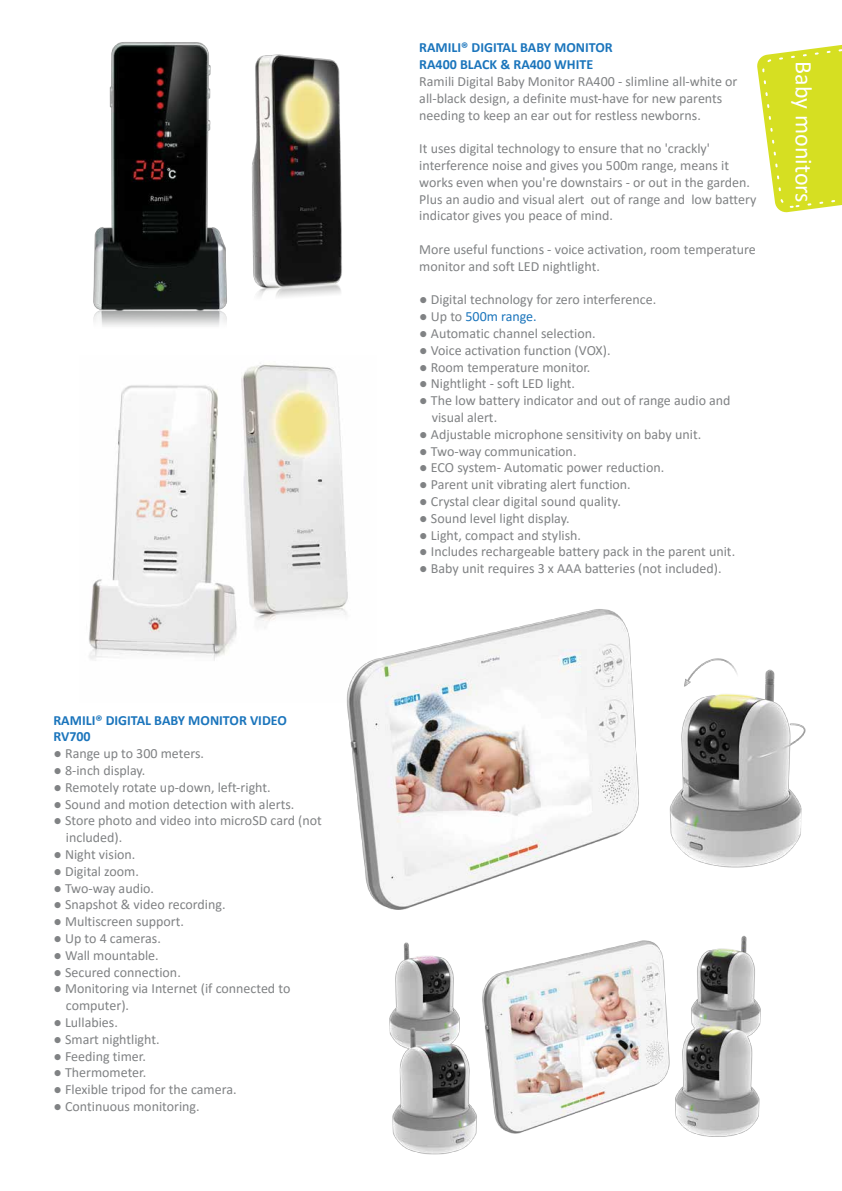
<style>
.page{position:relative;width:842px;height:1191px;background:#fff}
.page>*{position:absolute;margin:0;border:0;box-sizing:border-box;transform-origin:0 0}
.t1{font:24px "Calibri";color:#fff}
.t2{font:14px/16.8px "Calibri";color:#808284}
.t3{font:700 14px/16.8px "Calibri";color:#1b75bc}
.t4{font:14px "Calibri";color:#1b75bc}
.s1{color:#808284}
</style>
<div class="page">
<svg style="left:757px;top:44px;width:85px;height:169px"></svg>
<img style="left:93px;top:42px;width:249px;height:284px">
<img style="left:89px;top:363px;width:257px;height:298px">
<img style="left:389px;top:968px;width:372px;height:187px">
<img style="left:340px;top:557px;width:466px;height:411px">
<p class="t3" style="left:53px;top:711px;width:235px">RAMILI® DIGITAL BABY MONITOR VIDEO<br>RV700</p>
<p class="t2" style="left:53px;top:744px;width:152px">● Range up to 300 meters.</p>
<p class="t2" style="left:53px;top:761px;width:94px">● 8-inch display.</p>
<p class="t2" style="left:53px;top:778px;width:219px">● Remotely rotate up-down, left-right.</p>
<p class="t2" style="left:53px;top:795px;width:242px">● Sound and motion detection with alerts.</p>
<p class="t2" style="left:66px;top:812px;width:258px;text-indent:-12px">● Store photo and video into microSD card (not included).</p>
<p class="t2" style="left:53px;top:845px;width:84px">● Night vision.</p>
<p class="t2" style="left:53px;top:862px;width:87px">● Digital zoom.</p>
<p class="t2" style="left:53px;top:879px;width:102px">● Two-way audio.</p>
<p class="t2" style="left:53px;top:896px;width:174px">● Snapshot &amp; video recording.</p>
<p class="t2" style="left:53px;top:912px;width:132px">● Multiscreen support.</p>
<p class="t2" style="left:53px;top:929px;width:109px">● Up to 4 cameras.</p>
<p class="t2" style="left:53px;top:946px;width:107px">● Wall mountable.</p>
<p class="t2" style="left:53px;top:963px;width:129px">● Secured connection.</p>
<p class="t2" style="left:66px;top:980px;width:226px;text-indent:-12px">● Monitoring via Internet (if connected to computer).</p>
<p class="t2" style="left:53px;top:1013px;width:66px">● Lullabies.</p>
<p class="t2" style="left:53px;top:1030px;width:108px">● Smart nightlight.</p>
<p class="t2" style="left:53px;top:1047px;width:94px">● Feeding timer.</p>
<p class="t2" style="left:53px;top:1064px;width:94px">● Thermometer.</p>
<p class="t2" style="left:53px;top:1080px;width:185px">● Flexible tripod for the camera.</p>
<p class="t2" style="left:53px;top:1097px;width:148px">● Continuous monitoring.</p>
<p class="t3" style="left:419px;top:39px;width:195px">RAMILI® DIGITAL BABY MONITOR<br>RA400 BLACK &amp; RA400 WHITE</p>
<p class="t2" style="left:419px;top:72px;width:320px">Ramili Digital Baby Monitor RA400 - slimline all-white or all-black design, a definite must-have for new parents needing to keep an ear out for restless newborns.</p>
<p class="t2" style="left:419px;top:140px;width:339px">It uses digital technology to ensure that no 'crackly' interference noise and gives you 500m range, means it works even when you're downstairs - or out in the garden.<br>Plus an audio and visual alert out of range and low battery indicator gives you peace of mind.</p>
<p class="t2" style="left:419px;top:240px;width:338px">More useful functions - voice activation, room temperature monitor and soft LED nightlight.</p>
<p class="t2" style="left:419px;top:291px;width:239px">● Digital technology for zero interference.</p>
<p class="t4" style="left:419px;top:307px;width:119px"><span class="s1">● Up to</span> 500m range.</p>
<p class="t2" style="left:419px;top:324px;width:178px">● Automatic channel selection.</p>
<p class="t2" style="left:419px;top:341px;width:193px">● Voice activation function (VOX).</p>
<p class="t2" style="left:419px;top:358px;width:173px">● Room temperature monitor.</p>
<p class="t2" style="left:419px;top:375px;width:157px">● Nightlight - soft LED light.</p>
<p class="t2" style="left:432px;top:392px;width:300px;text-indent:-12px">● The low battery indicator and out of range audio and visual alert.</p>
<p class="t2" style="left:419px;top:425px;width:283px">● Adjustable microphone sensitivity on baby unit.</p>
<p class="t2" style="left:419px;top:442px;width:159px">● Two-way communication.</p>
<p class="t2" style="left:419px;top:459px;width:247px">● ECO system- Automatic power reduction.</p>
<p class="t2" style="left:419px;top:476px;width:213px">● Parent unit vibrating alert function.</p>
<p class="t2" style="left:419px;top:492px;width:203px">● Crystal clear digital sound quality.</p>
<p class="t2" style="left:419px;top:509px;width:152px">● Sound level light display.</p>
<p class="t2" style="left:419px;top:526px;width:163px">● Light, compact and stylish.</p>
<p class="t2" style="left:419px;top:543px;width:317px">● Includes rechargeable battery pack in the parent unit.</p>
<p class="t2" style="left:419px;top:560px;width:304px">● Baby unit requires 3 x AAA batteries (not included).</p>
<h1 class="t1" style="left:820px;top:61px;width:143px;rotate:90deg">Baby monitors</h1>
</div>
